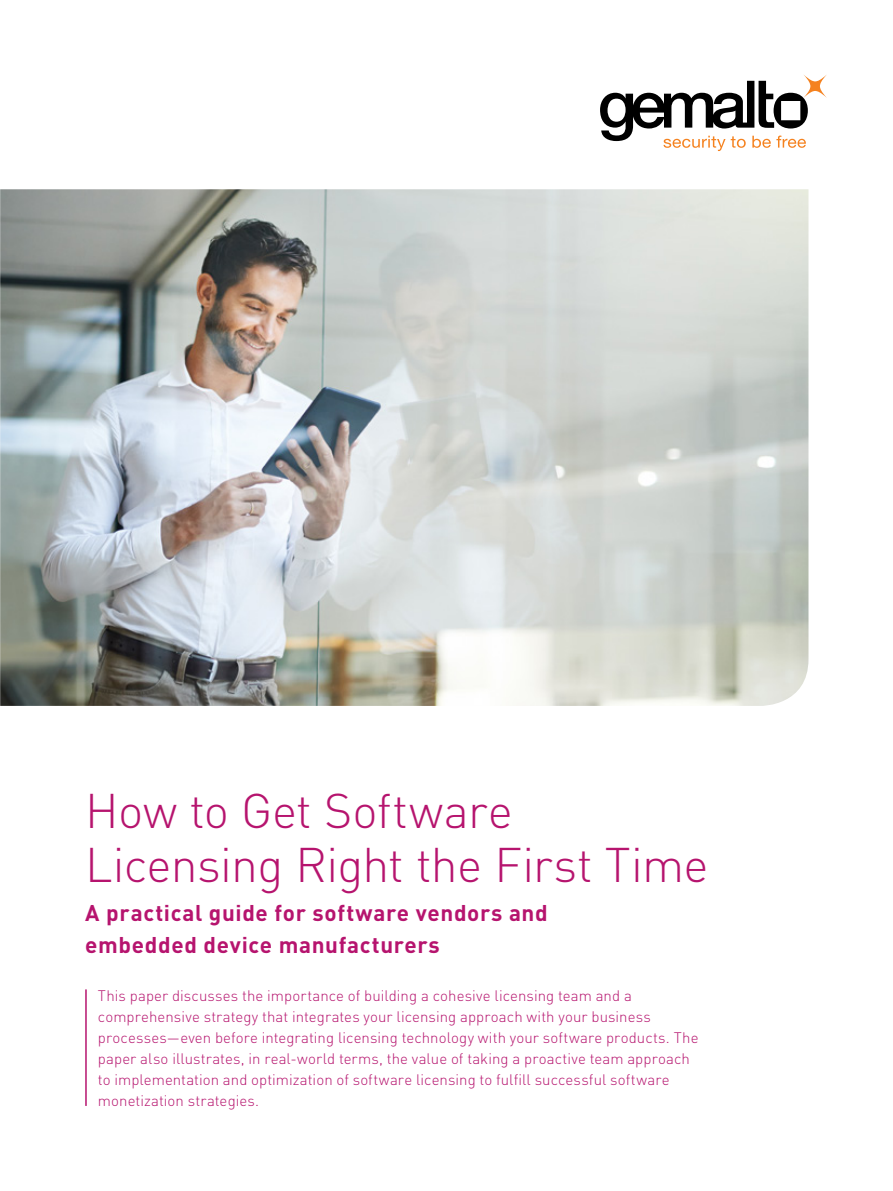
<style>
.page{position:relative;width:893px;height:1191px;background:#fff}
.page>*{position:absolute;margin:0;border:0;box-sizing:border-box;transform-origin:0 0}
.t1{font:300 48px/54px "DIN Pro";letter-spacing:-.015em;color:#b6146e}
.t2{font:700 22.5px/31.5px "DIN Pro";letter-spacing:.03em;color:#b6146e}
.t3{font:300 15px/21px "DIN Pro";letter-spacing:.005em;color:#b6146e}
</style>
<div class="page">
<img style="left:0;top:189px;width:808px;height:517px">
<svg style="left:600px;top:75px;width:227px;height:76px"></svg>
<hr style="left:85px;top:989px;width:2px;height:117px;background:#b6146e">
<h1 class="t1" style="left:85px;top:781px;width:625px">How to Get Software<br>Licensing Right the First Time</h1>
<h2 class="t2" style="left:85px;top:896px;width:464px">A practical guide for software vendors and embedded device manufacturers</h2>
<p class="t3" style="left:98px;top:984px;width:602px">This paper discusses the importance of building a cohesive licensing team and a comprehensive strategy that integrates your licensing approach with your business processes—even before integrating licensing technology with your software products. The paper also illustrates, in real-world terms, the value of taking a proactive team approach to implementation and optimization of software licensing to fulfill successful software monetization strategies.</p>
</div>
